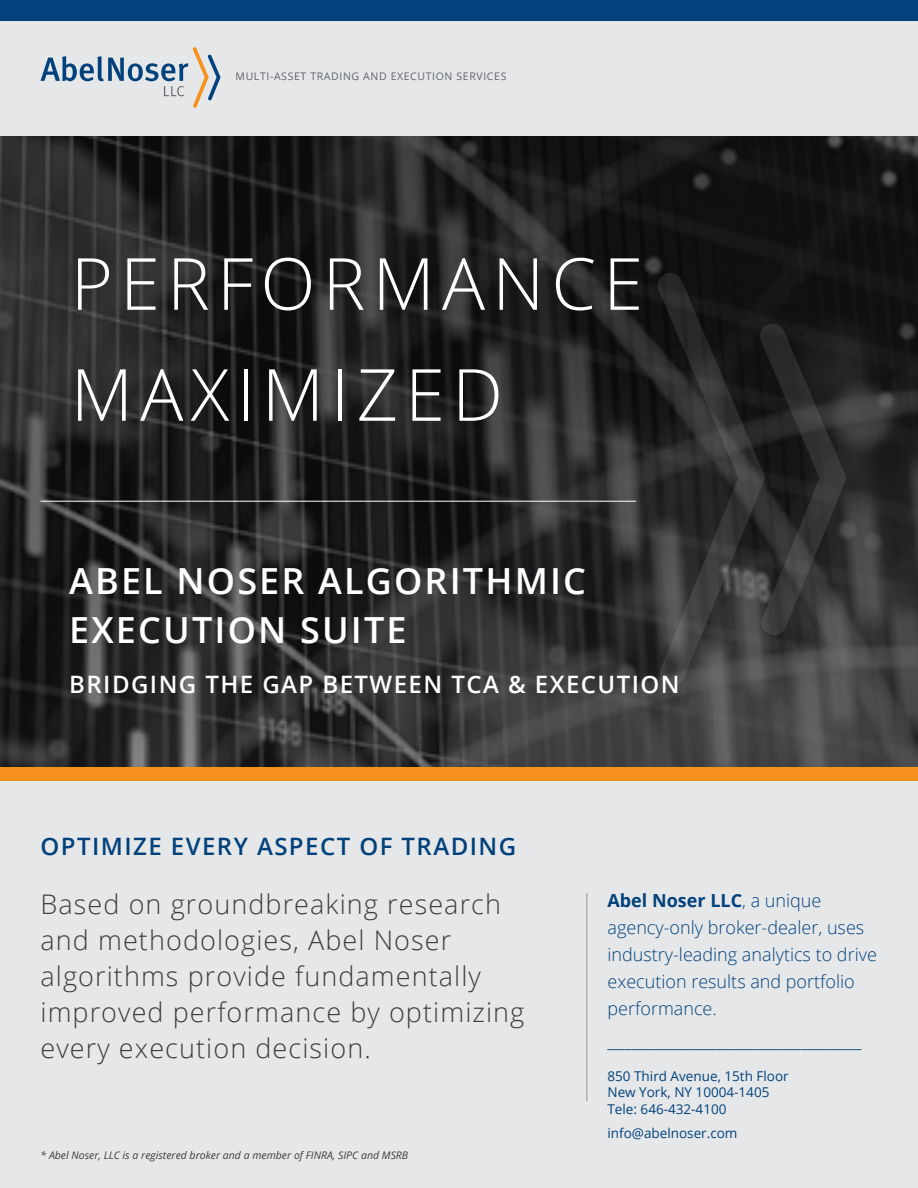
<style>
.page{position:relative;width:918px;height:1188px;background:#fff}
.page>*{position:absolute;margin:0;border:0;box-sizing:border-box;transform-origin:0 0}
.t1{font:300 72px "Open Sans";letter-spacing:.1em;color:#fff}
.head_blue{font:600 36px "Open Sans";letter-spacing:.06em;color:#fff}
.text{font:300 27px/36px "Open Sans";letter-spacing:.04em;color:#3e3e3f}
.head_blue-2{font:600 24px "Open Sans";letter-spacing:.06em;color:#fff}
.head_blue-3{font:600 24px "Open Sans";letter-spacing:.06em;color:#01427c}
.text-2{font:300 18px/27px "Open Sans";color:#01427c}
.text-3{font:13.5px/16.5px "Open Sans";color:#01427c}
.text-4{font:italic 10.5px "Open Sans";color:#3e3e3f}
.t2{font:10.5px "Open Sans";letter-spacing:.06em;color:#5f6369}
.s1{font-weight:700}
</style>
<div class="page">
<div style="left:0;top:750px;width:918px;height:438px;background:#e6e7e9"></div>
<img style="left:0;top:135px;width:918px;height:633px">
<svg style="left:656px;top:272px;width:110px;height:414px;background:#2f3031"></svg>
<svg style="left:758px;top:322px;width:89px;height:313px;background:#2b2c2d"></svg>
<div style="left:0;top:768px;width:918px;height:13px;background:#f6911e"></div>
<hr style="left:586px;top:893px;width:1px;height:208px;background:#939598">
<div style="left:0;top:0;width:918px;height:135px;background:#e6e7e9"></div>
<div style="left:0;top:0;width:918px;height:20px;background:#01427c"></div>
<svg style="left:40px;top:47px;width:181px;height:61px"></svg>
<hr style="left:40px;top:501px;width:596px;height:1px;background:#fff">
<p class="t2" style="left:236px;top:69px;width:272px">MULTI-ASSET TRADING AND EXECUTION SERVICES</p>
<p class="t1" style="left:71px;top:234px;width:574px">PERFORMANCE</p>
<p class="t1" style="left:71px;top:345px;width:434px">MAXIMIZED</p>
<p class="head_blue" style="left:69px;top:556px;width:518px">ABEL NOSER ALGORITHMIC</p>
<p class="head_blue" style="left:69px;top:605px;width:339px">EXECUTION SUITE</p>
<p class="head_blue-2" style="left:69px;top:667px;width:612px">BRIDGING THE GAP BETWEEN TCA &amp; EXECUTION</p>
<p class="head_blue-3" style="left:40px;top:830px;width:477px">OPTIMIZE EVERY ASPECT OF TRADING</p>
<p class="text" style="left:40px;top:885px;width:485px">Based on groundbreaking research and methodologies, Abel Noser algorithms provide fundamentally improved performance by optimizing every execution decision.</p>
<p class="text-4" style="left:40px;top:1148px;width:369px">* Abel Noser, LLC is a registered broker and a member of FINRA, SIPC and MSRB</p>
<p class="text-2" style="left:608px;top:886px;width:271px"><span class="s1">Abel Noser LLC</span>, a unique agency-only broker-dealer, uses industry-leading analytics to drive execution results and portfolio performance.</p>
<p class="text-3" style="left:608px;top:1034px;width:256px">__________________________________________</p>
<p class="text-3" style="left:608px;top:1067px;width:183px">850 Third Avenue, 15th Floor<br>New York, NY 10004-1405<br>Tele: 646-432-4100</p>
<p class="text-3" style="left:608px;top:1124px;width:132px">info@abelnoser.com</p>
</div>
